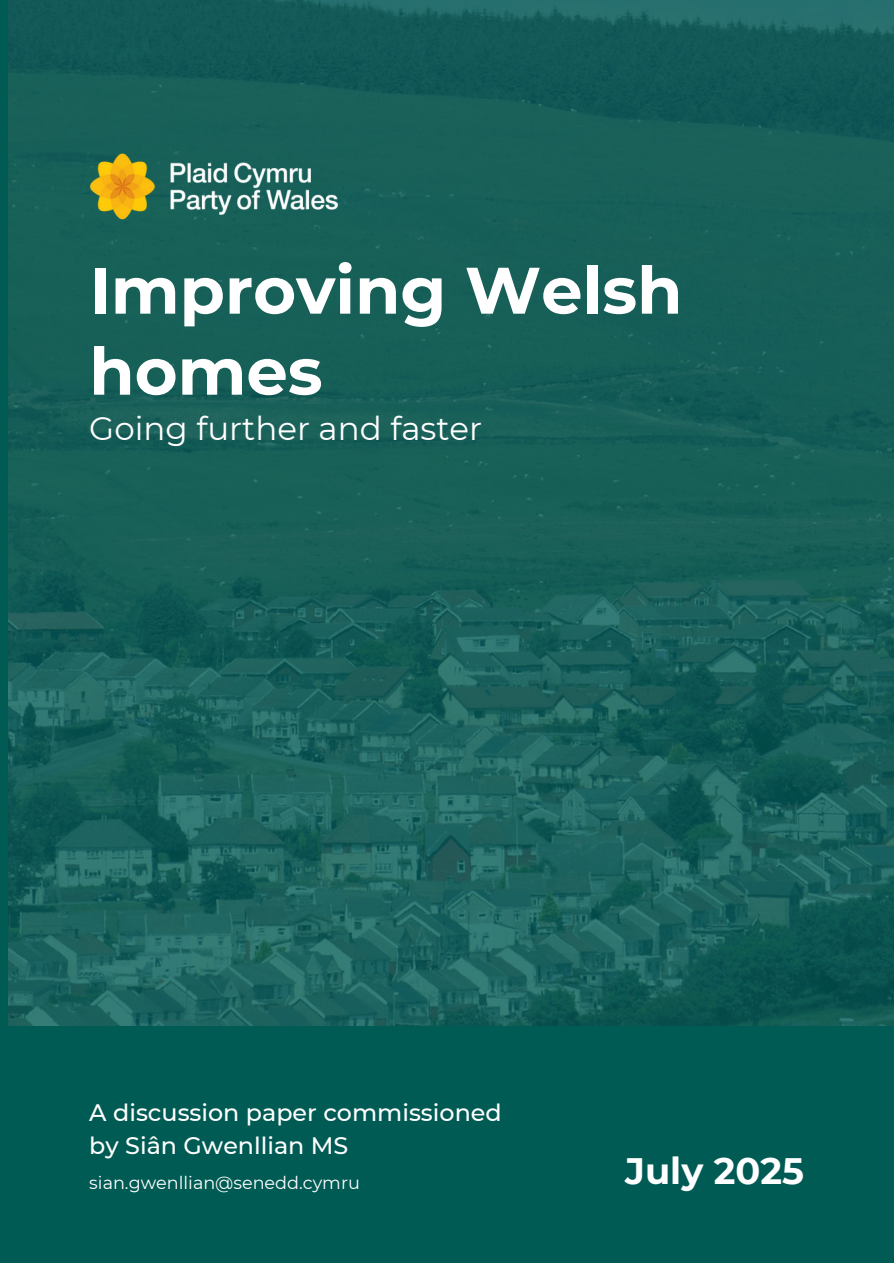
<style>
.page{position:relative;width:894px;height:1263px;background:#fff}
.page>*{position:absolute;margin:0;border:0;box-sizing:border-box;transform-origin:0 0}
.t1{font:700 65.55px/81px "Montserrat";color:#fff}
.t2{font:700 36.75px "Montserrat";color:#fff}
.t3{font:32.55px "Montserrat";color:#fff}
.t4{font:500 23.85px/33px "Montserrat";color:#fff}
.t5{font:17.55px "Montserrat";color:#fff}
</style>
<div class="page">
<img style="left:8px;top:0;width:886px;height:1026px">
<div style="left:0;top:1026px;width:894px;height:237px;background:#005b54"></div>
<img style="left:89px;top:153px;width:250px;height:67px">
<p class="t1" style="left:89px;top:250px;width:595px">Improving Welsh homes</p>
<h1 class="t3" style="left:89px;top:408px;width:394px">Going further and faster</h1>
<h4 class="t4" style="left:89px;top:1096px;width:414px">A discussion paper commissioned by Siân Gwenllian MS</h4>
<h3 class="t5" style="left:89px;top:1172px;width:272px">sian.gwenllian@senedd.cymru</h3>
<p class="t2" style="left:625px;top:1148px;width:180px">July 2025</p>
</div>
